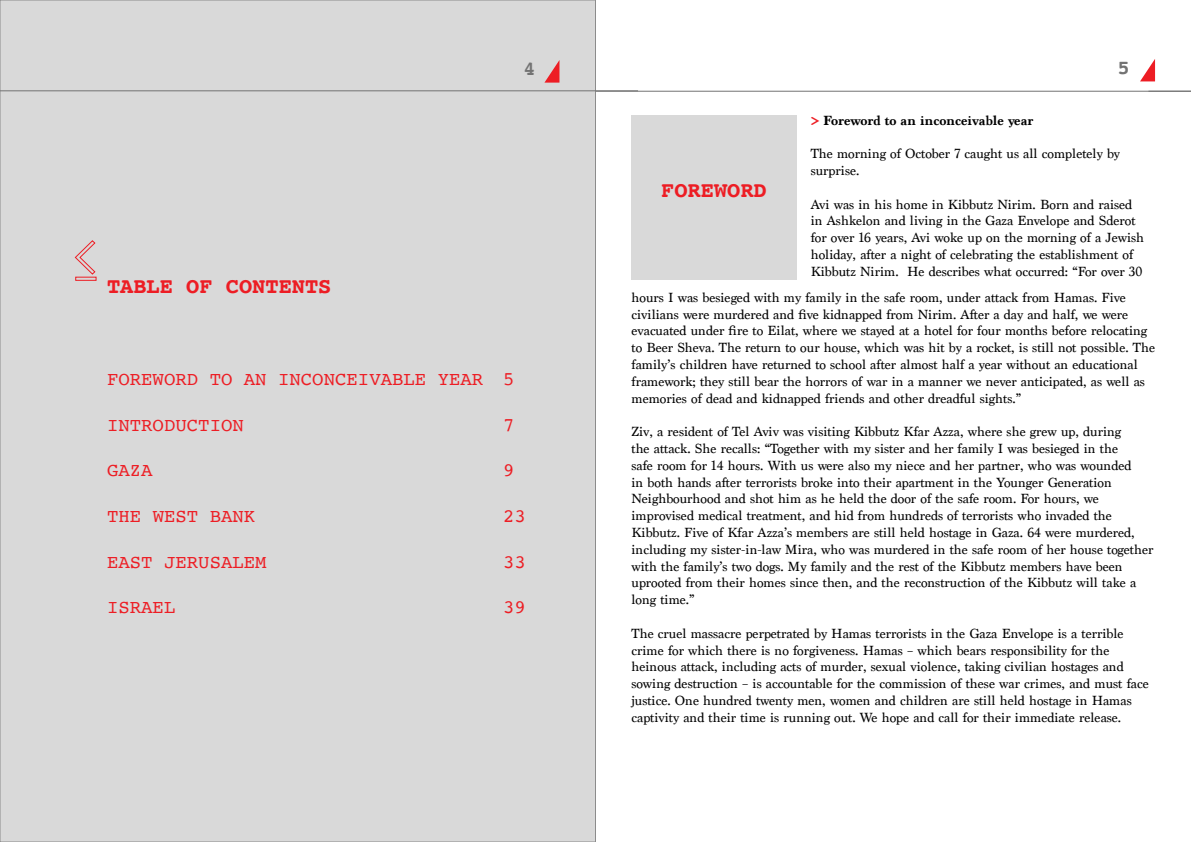
<style>
.page{position:relative;width:1191px;height:842px;background:#fff}
.page>*{position:absolute;margin:0;border:0;box-sizing:border-box;transform-origin:0 0}
.cover{font:700 22px "Courier";color:#ed1d24}
.table_of{font:700 22px "Courier";color:#ed1d24}
.t1{font:700 20px "Courier";color:#737373}
.t2{font:19px "Courier";color:#ed1d24}
.text_rats{font:14px/16.8px "Marion";color:#000}
.text_rats-2{font:700 14px "Marion";color:#000}
.s1{font-family:"Courier New";color:#ed1d24}
</style>
<div class="page">
<hr style="left:595px;top:91px;width:596px;height:1px;background:#737373">
<svg style="left:1140px;top:59px;width:15px;height:22px"></svg>
<div style="left:631px;top:115px;width:165px;height:165px;background:#d9d9d9"></div>
<div style="left:0;top:0;width:596px;height:842px;background:#d9d9d9;border:1px solid #8c8c8c"></div>
<hr style="left:0;top:90px;width:638px;height:1px;background:#737373">
<svg style="left:544px;top:61px;width:15px;height:22px"></svg>
<svg style="left:74px;top:240px;width:23px;height:41px"></svg>
<h2 class="t1" style="left:523px;top:53px;width:13px">4</h2>
<h2 class="t1" style="left:1117px;top:52px;width:13px">5</h2>
<p class="cover" style="left:107px;top:268px;width:226px">TABLE OF CONTENTS</p>
<p class="t2" style="left:107px;top:365px;width:409px">FOREWORD TO AN INCONCEIVABLE YEAR 5</p>
<p class="t2" style="left:107px;top:410px;width:138px">INTRODUCTION</p>
<p class="t2" style="left:503px;top:410px;width:13px">7</p>
<p class="t2" style="left:107px;top:456px;width:47px">GAZA</p>
<p class="t2" style="left:503px;top:456px;width:13px">9</p>
<p class="t2" style="left:107px;top:501px;width:150px">THE WEST BANK</p>
<p class="t2" style="left:503px;top:501px;width:24px">23</p>
<p class="t2" style="left:107px;top:547px;width:161px">EAST JERUSALEM</p>
<p class="t2" style="left:503px;top:547px;width:24px">33</p>
<p class="t2" style="left:107px;top:593px;width:70px">ISRAEL</p>
<p class="t2" style="left:503px;top:593px;width:24px">39</p>
<p class="table_of" style="left:661px;top:173px;width:107px">FOREWORD</p>
<p class="text_rats-2" style="left:810px;top:112px;width:224px"><span class="s1">&gt;</span> Foreword to an inconceivable year</p>
<p class="text_rats" style="left:810px;top:145px;width:311px">The morning of October 7 caught us all completely by surprise.</p>
<p class="text_rats" style="left:810px;top:196px;width:335px">Avi was in his home in Kibbutz Nirim. Born and raised in Ashkelon and living in the Gaza Envelope and Sderot for over 16 years, Avi woke up on the morning of a Jewish holiday, after a night of celebrating the establishment of Kibbutz Nirim. He describes what occurred: “For over 30</p>
<p class="text_rats" style="left:631px;top:289px;width:525px">hours I was besieged with my family in the safe room, under attack from Hamas. Five civilians were murdered and five kidnapped from Nirim. After a day and half, we were evacuated under fire to Eilat, where we stayed at a hotel for four months before relocating to Beer Sheva. The return to our house, which was hit by a rocket, is still not possible. The family’s children have returned to school after almost half a year without an educational framework; they still bear the horrors of war in a manner we never anticipated, as well as memories of dead and kidnapped friends and other dreadful sights.”</p>
<p class="text_rats" style="left:631px;top:423px;width:523px">Ziv, a resident of Tel Aviv was visiting Kibbutz Kfar Azza, where she grew up, during<br>the attack. She recalls: “Together with my sister and her family I was besieged in the<br>safe room for 14 hours. With us were also my niece and her partner, who was wounded<br>in both hands after terrorists broke into their apartment in the Younger Generation Neighbourhood and shot him as he held the door of the safe room. For hours, we improvised medical treatment, and hid from hundreds of terrorists who invaded the Kibbutz. Five of Kfar Azza’s members are still held hostage in Gaza. 64 were murdered, including my sister-in-law Mira, who was murdered in the safe room of her house together with the family’s two dogs. My family and the rest of the Kibbutz members have been uprooted from their homes since then, and the reconstruction of the Kibbutz will take a long time.”</p>
<p class="text_rats" style="left:631px;top:625px;width:519px">The cruel massacre perpetrated by Hamas terrorists in the Gaza Envelope is a terrible crime for which there is no forgiveness. Hamas – which bears responsibility for the heinous attack, including acts of murder, sexual violence, taking civilian hostages and sowing destruction – is accountable for the commission of these war crimes, and must face justice. One hundred twenty men, women and children are still held hostage in Hamas captivity and their time is running out. We hope and call for their immediate release.</p>
</div>
